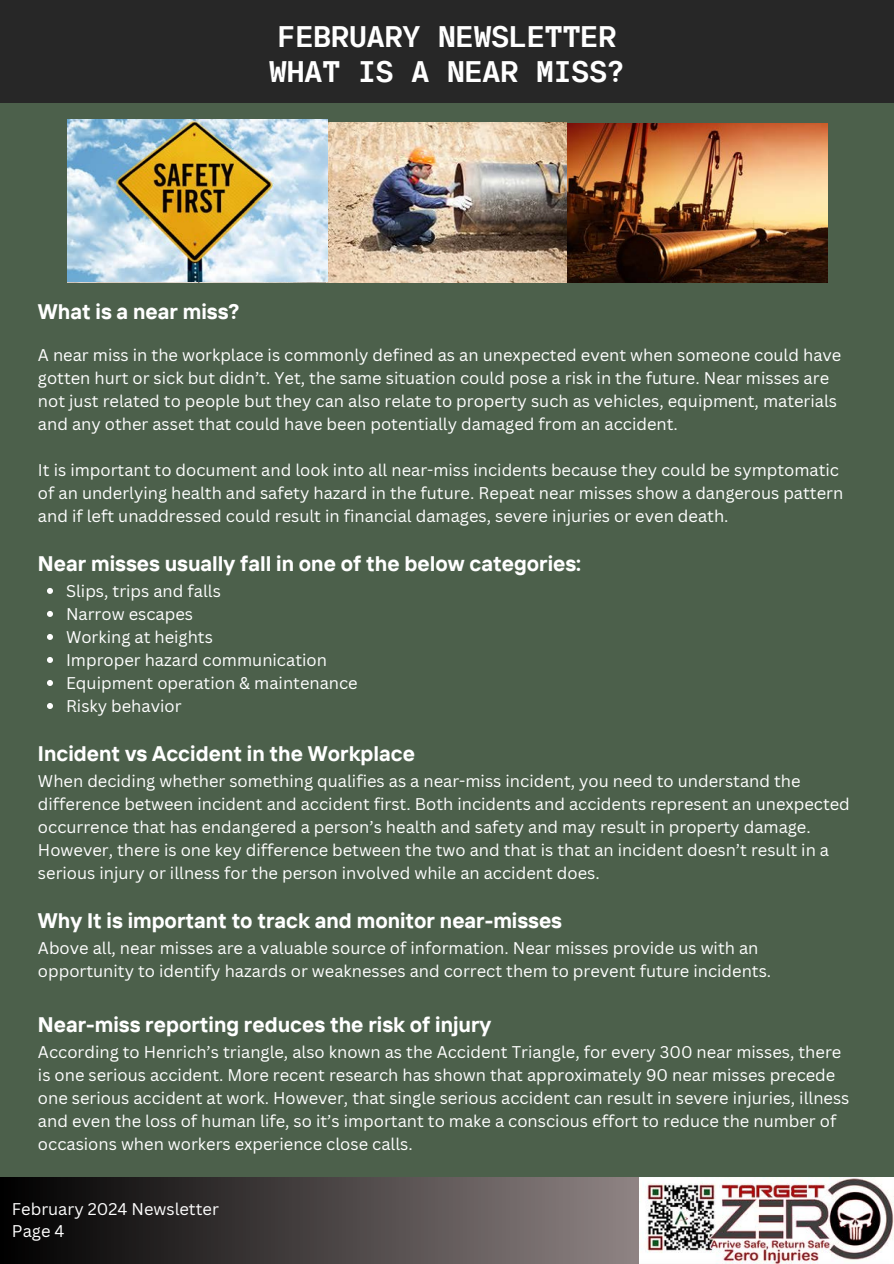
<style>
.page{position:relative;width:894px;height:1264px;background:#fff}
.page>*{position:absolute;margin:0;border:0;box-sizing:border-box;transform-origin:0 0}
.t1{font:700 29.7px/34.8px "TT Interphases Mono";color:#fff}
.t2{font:700 21px "TT Interphases";color:#fff}
.t3{font:16.5px/23px "Canva Sans";color:#fff}
</style>
<div class="page">
<div style="left:0;top:0;width:893px;height:1263px;background:#4c604b"></div>
<svg style="left:47px;top:588px;width:6px;height:6px"></svg>
<svg style="left:47px;top:611px;width:6px;height:6px"></svg>
<svg style="left:47px;top:634px;width:6px;height:6px"></svg>
<svg style="left:47px;top:657px;width:6px;height:6px"></svg>
<svg style="left:47px;top:680px;width:6px;height:6px"></svg>
<svg style="left:47px;top:703px;width:6px;height:6px"></svg>
<img style="left:327px;top:123px;width:499px;height:159px">
<div style="left:0;top:0;width:893px;height:103px;background:#272727"></div>
<svg style="left:0;top:1177px;width:639px;height:86px;background:#474141"></svg>
<img style="left:639px;top:1177px;width:254px;height:86px">
<img style="left:67px;top:120px;width:260px;height:162px">
<p class="t1" style="left:269px;top:19px;width:357px">FEBRUARY NEWSLETTER<br>WHAT IS A NEAR MISS?</p>
<p class="t2" style="left:38px;top:298px;width:203px">What is a near miss?</p>
<p class="t3" style="left:38px;top:343px;width:804px">A near miss in the workplace is commonly defined as an unexpected event when someone could have gotten hurt or sick but didn’t. Yet, the same situation could pose a risk in the future. Near misses are not just related to people but they can also relate to property such as vehicles, equipment, materials and any other asset that could have been potentially damaged from an accident.</p>
<p class="t3" style="left:38px;top:458px;width:806px">It is important to document and look into all near-miss incidents because they could be symptomatic of an underlying health and safety hazard in the future. Repeat near misses show a dangerous pattern and if left unaddressed could result in financial damages, severe injuries or even death.</p>
<p class="t2" style="left:38px;top:550px;width:544px">Near misses usually fall in one of the below categories:</p>
<p class="t3" style="left:66px;top:579px;width:293px">Slips, trips and falls<br>Narrow escapes<br>Working at heights<br>Improper hazard communication<br>Equipment operation &amp; maintenance<br>Risky behavior</p>
<p class="t2" style="left:38px;top:740px;width:378px">Incident vs Accident in the Workplace</p>
<p class="t3" style="left:38px;top:769px;width:813px">When deciding whether something qualifies as a near-miss incident, you need to understand the difference between incident and accident first. Both incidents and accidents represent an unexpected occurrence that has endangered a person’s health and safety and may result in property damage.<br>However, there is one key difference between the two and that is that an incident doesn’t result in a serious injury or illness for the person involved while an accident does.</p>
<p class="t2" style="left:38px;top:907px;width:525px">Why It is important to track and monitor near-misses</p>
<p class="t3" style="left:38px;top:936px;width:734px">Above all, near misses are a valuable source of information. Near misses provide us with an opportunity to identify hazards or weaknesses and correct them to prevent future incidents.</p>
<p class="t2" style="left:38px;top:1011px;width:454px">Near-miss reporting reduces the risk of injury</p>
<p class="t3" style="left:38px;top:1040px;width:812px">According to Henrich’s triangle, also known as the Accident Triangle, for every 300 near misses, there is one serious accident. More recent research has shown that approximately 90 near misses precede one serious accident at work. However, that single serious accident can result in severe injuries, illness and even the loss of human life, so it’s important to make a conscious effort to reduce the number of occasions when workers experience close calls.</p>
<p class="t3" style="left:12px;top:1196px;width:208px">February 2024 Newsletter</p>
<p class="t3" style="left:12px;top:1219px;width:54px">Page 4</p>
</div>
